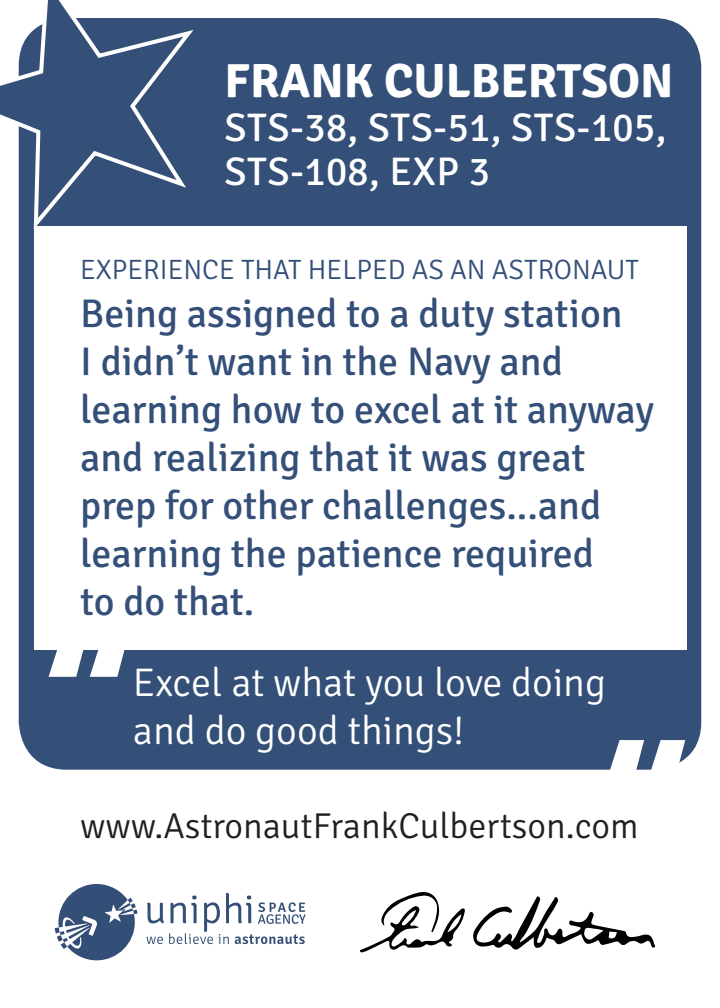
<style>
.page{position:relative;width:720px;height:1008px;background:#fff}
.page>*{position:absolute;margin:0;border:0;box-sizing:border-box;transform-origin:0 0}
.t1{font:900 192px "Avenir";color:#fff}
.t2{font:700 48px "Signika";color:#fff}
.t3{font:40px/48px "Signika";color:#344f78}
.t4{font:300 40px "Signika";color:#fff}
.t5{font:40px/44px "Signika";letter-spacing:.01em;color:#fff}
.t6{font:300 36px "Signika";color:#231f20}
.t7{font:300 28px "Signika";color:#344f78}
</style>
<div class="page">
<div style="left:19px;top:18px;width:682px;height:752px;background:#344f78;border-radius:48px"></div>
<div style="left:34px;top:226px;width:652px;height:423px;background:#fff"></div>
<svg style="left:146px;top:893px;width:160px;height:51px"></svg>
<svg style="left:55px;top:884px;width:82px;height:76px"></svg>
<svg style="left:0;top:0;width:194px;height:235px"></svg>
<svg style="left:473px;top:896px;width:183px;height:54px"></svg>
<svg style="left:360px;top:892px;width:105px;height:61px"></svg>
<p class="t2" style="left:225px;top:52px;width:450px">FRANK CULBERTSON</p>
<p class="t5" style="left:225px;top:106px;width:443px">STS-38, STS-51, STS-105,<br>STS-108, EXP 3</p>
<p class="t7" style="left:80px;top:254px;width:561px">EXPERIENCE THAT HELPED AS AN ASTRONAUT</p>
<p class="t3" style="left:80px;top:290px;width:575px">Being assigned to a duty station<br>I didn’t want in the Navy and learning how to excel at it anyway and realizing that it was great prep for other challenges...and learning the patience required<br>to do that.</p>
<p class="t1" style="left:40px;top:527px;width:101px">“</p>
<p class="t4" style="left:133px;top:661px;width:475px">Excel at what you love doing</p>
<p class="t4" style="left:133px;top:709px;width:333px">and do good things!</p>
<p class="t1" style="left:594px;top:645px;width:101px">“</p>
<p class="t6" style="left:80px;top:806px;width:560px">www.AstronautFrankCulbertson.com</p>
</div>
